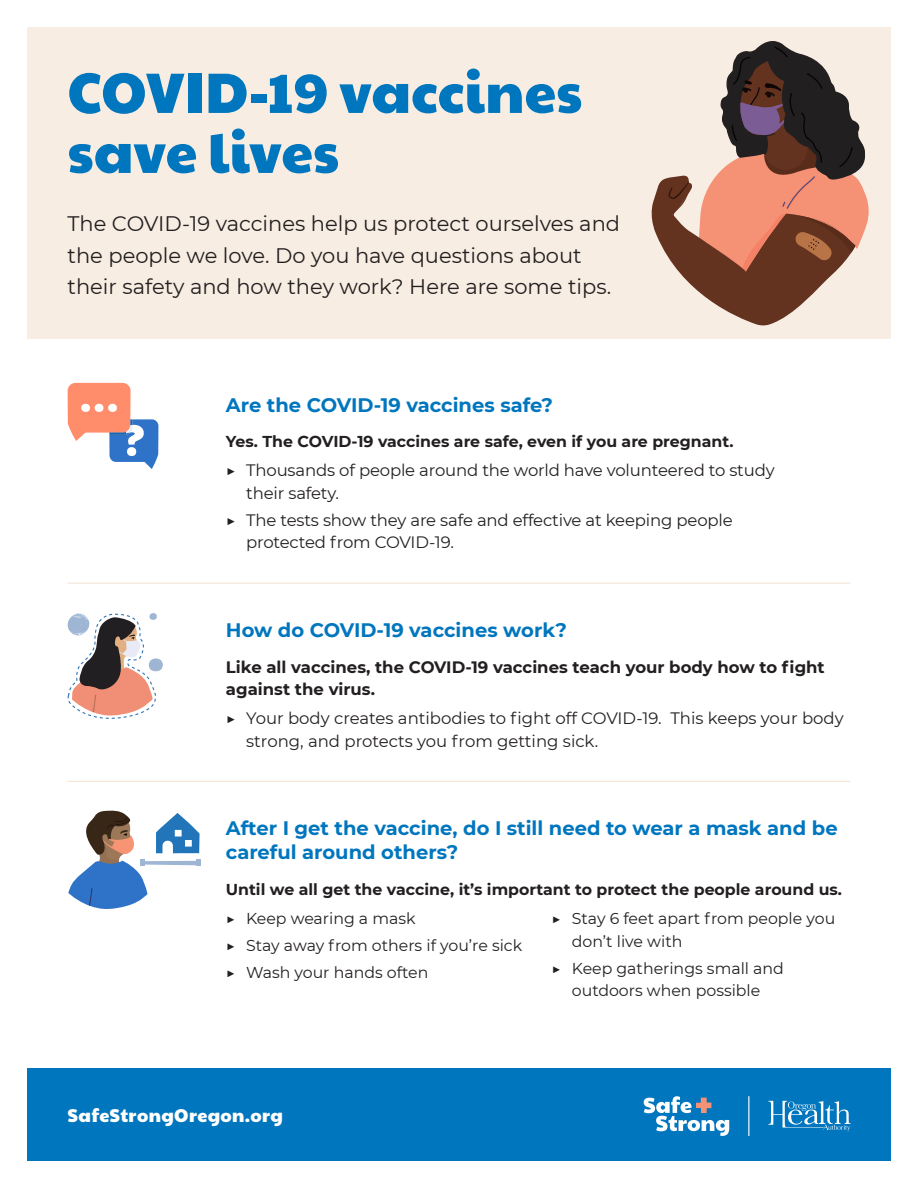
<style>
.page{position:relative;width:918px;height:1188px;background:#fff}
.page>*{position:absolute;margin:0;border:0;box-sizing:border-box;transform-origin:0 0}
.t1{font:57px/60px "Paytone One";color:#0076be}
.t2{font:21px/31.5px "Montserrat";color:#231f20}
.t3{font:700 19.5px/24px "Montserrat";color:#0076be}
.t4{font:18px "Paytone One";letter-spacing:.02em;color:#fff}
.t5{font:16.5px/22.5px "Montserrat";letter-spacing:-.01em;color:#231f20}
.t6{font:700 16.5px/22.5px "Montserrat";color:#231f20}
.t7{font:15.75px/22.5px "Montserrat";color:#231f20}
.t8{font:700 15.75px "Montserrat";color:#231f20}
</style>
<div class="page">
<div style="left:27px;top:28px;width:864px;height:311px;background:#f7ede2"></div>
<div style="left:27px;top:1068px;width:864px;height:93px;background:#0076be"></div>
<svg style="left:644px;top:1096px;width:85px;height:40px"></svg>
<hr style="left:748px;top:1096px;width:1px;height:40px;background:#fff">
<svg style="left:768px;top:1101px;width:83px;height:30px"></svg>
<hr style="left:68px;top:583px;width:782px;height:1px;background:#f3e2d1">
<hr style="left:67px;top:781px;width:783px;height:1px;background:#f3e2d1">
<svg style="left:68px;top:613px;width:95px;height:106px"></svg>
<svg style="left:68px;top:810px;width:133px;height:99px"></svg>
<svg style="left:68px;top:383px;width:90px;height:86px"></svg>
<svg style="left:651px;top:41px;width:218px;height:285px"></svg>
<p class="t1" style="left:68px;top:57px;width:517px">COVID-19 vaccines save lives</p>
<p class="t2" style="left:68px;top:207px;width:554px">The COVID-19 vaccines help us protect ourselves and the people we love. Do you have questions about their safety and how they work? Here are some tips.</p>
<p class="t3" style="left:226px;top:393px;width:329px">Are the COVID-19 vaccines safe?</p>
<p class="t8" style="left:226px;top:430px;width:509px">Yes. The COVID-19 vaccines are safe, even if you are pregnant.</p>
<p class="t5" style="left:246px;top:459px;width:530px;text-indent:-20px">▶ Thousands of people around the world have volunteered to study their safety.</p>
<p class="t5" style="left:246px;top:508px;width:488px;text-indent:-20px">▶ The tests show they are safe and effective at keeping people protected from COVID-19.</p>
<p class="t3" style="left:226px;top:617px;width:343px">How do COVID-19 vaccines work?</p>
<p class="t6" style="left:226px;top:655px;width:600px">Like all vaccines, the COVID-19 vaccines teach your body how to fight against the virus.</p>
<p class="t5" style="left:246px;top:707px;width:599px;text-indent:-20px">▶ Your body creates antibodies to fight off COVID-19. This keeps your body strong, and protects you from getting sick.</p>
<p class="t3" style="left:226px;top:815px;width:613px">After I get the vaccine, do I still need to wear a mask and be careful around others?</p>
<p class="t8" style="left:226px;top:878px;width:618px">Until we all get the vaccine, it’s important to protect the people around us.</p>
<p class="t7" style="left:226px;top:907px;width:191px">▶ Keep wearing a mask</p>
<p class="t7" style="left:226px;top:934px;width:298px">▶ Stay away from others if you’re sick</p>
<p class="t7" style="left:226px;top:961px;width:204px">▶ Wash your hands often</p>
<p class="t7" style="left:572px;top:907px;width:265px;text-indent:-20px">▶ Stay 6 feet apart from people you don’t live with</p>
<p class="t7" style="left:552px;top:956px;width:234px;text-align:center">▶ Keep gatherings small and outdoors when possible</p>
<p class="t4" style="left:68px;top:1099px;width:217px">SafeStrongOregon.org</p>
</div>
